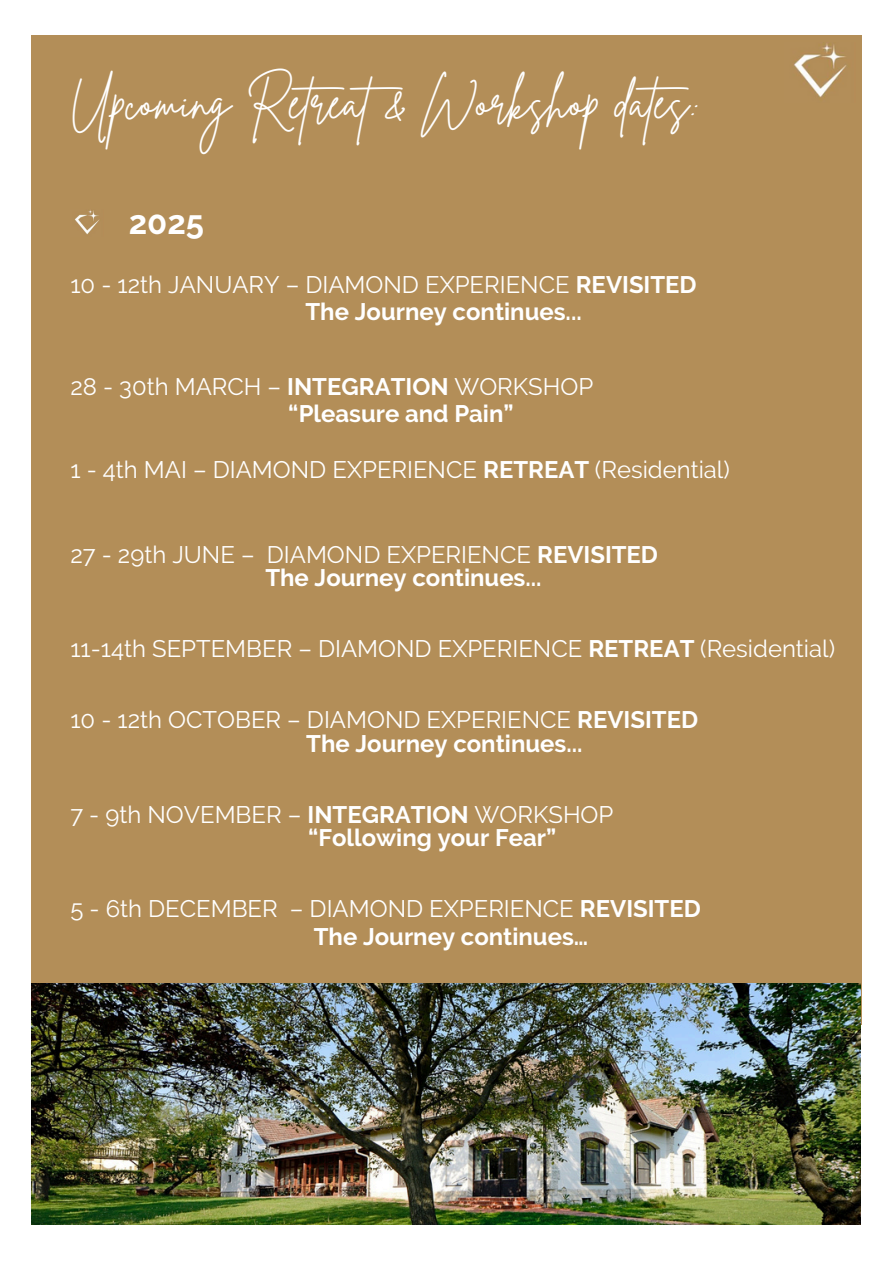
<style>
.page{position:relative;width:894px;height:1264px;background:#fff}
.page>*{position:absolute;margin:0;border:0;box-sizing:border-box;transform-origin:0 0}
.t1{font:47.1px "Brittany Signature";letter-spacing:.01em;color:#fff}
.t2{font:700 32.85px "Raleway";color:#fff}
.t3{font:23.85px "Raleway";color:#fff}
.t4{font:700 23.85px "Raleway";color:#fff}
.s1{font-weight:700}
</style>
<div class="page">
<div style="left:32px;top:35px;width:829px;height:989px;background:#b38e58"></div>
<img style="left:794px;top:43px;width:53px;height:54px">
<img style="left:74px;top:210px;width:25px;height:25px">
<img style="left:32px;top:983px;width:828px;height:241px">
<p class="t1" style="left:70px;top:71px;width:632px">Upcoming Retreat&amp; Workshop dates:</p>
<h2 class="t2" style="left:129px;top:203px;width:77px">2025</h2>
<p class="t3" style="left:70px;top:270px;width:627px">10 - 12th JANUARY – DIAMOND EXPERIENCE <span class="s1">REVISITED</span></p>
<p class="t4" style="left:305px;top:297px;width:278px">The Journey continues...</p>
<p class="t3" style="left:70px;top:372px;width:524px">28 - 30th MARCH – <span class="s1">INTEGRATION</span> WORKSHOP</p>
<p class="t4" style="left:288px;top:399px;width:227px">“Pleasure and Pain”</p>
<p class="t3" style="left:70px;top:456px;width:660px">1 - 4th MAI – DIAMOND EXPERIENCE <span class="s1">RETREAT</span> (Residential)</p>
<p class="t3" style="left:70px;top:540px;width:589px">27 - 29th JUNE – DIAMOND EXPERIENCE <span class="s1">REVISITED</span></p>
<p class="t4" style="left:265px;top:564px;width:278px">The Journey continues...</p>
<p class="t3" style="left:70px;top:635px;width:766px">11-14th SEPTEMBER – DIAMOND EXPERIENCE <span class="s1">RETREAT</span> (Residential)</p>
<p class="t3" style="left:70px;top:705px;width:629px">10 - 12th OCTOBER – DIAMOND EXPERIENCE <span class="s1">REVISITED</span></p>
<p class="t4" style="left:306px;top:729px;width:278px">The Journey continues...</p>
<p class="t3" style="left:70px;top:800px;width:544px">7 - 9th NOVEMBER – <span class="s1">INTEGRATION</span> WORKSHOP</p>
<p class="t4" style="left:308px;top:824px;width:249px">“Following your Fear”</p>
<p class="t3" style="left:70px;top:894px;width:631px">5 - 6th DECEMBER – DIAMOND EXPERIENCE <span class="s1">REVISITED</span></p>
<p class="t4" style="left:314px;top:923px;width:276px">The Journey continues…</p>
</div>
